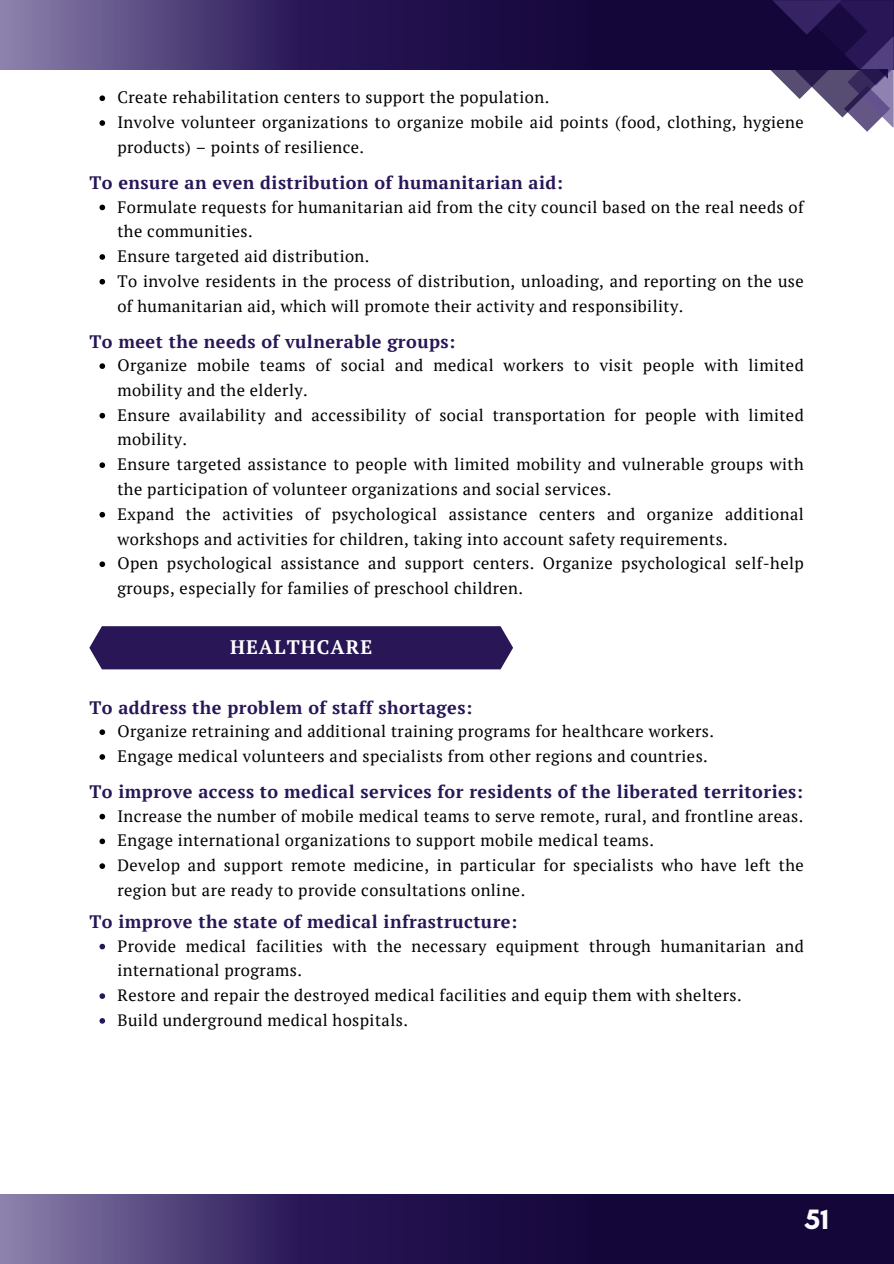
<style>
.page{position:relative;width:894px;height:1264px;background:#fff}
.page>*{position:absolute;margin:0;border:0;box-sizing:border-box;transform-origin:0 0}
.t1{font:700 28.5px "Glacial Indifference";color:#fcfbff}
.t2{font:700 19.5px "PT Serif";letter-spacing:.055em;color:#fff}
.t3{font:700 18px "PT Serif";letter-spacing:.025em;color:#281657}
.t4{font:16.5px/24.8px "PT Serif";letter-spacing:.025em;color:#000}
</style>
<div class="page">
<svg style="left:99px;top:95px;width:6px;height:6px"></svg>
<svg style="left:99px;top:120px;width:6px;height:6px"></svg>
<svg style="left:99px;top:205px;width:6px;height:5px"></svg>
<svg style="left:99px;top:254px;width:6px;height:6px"></svg>
<svg style="left:99px;top:279px;width:6px;height:5px"></svg>
<svg style="left:99px;top:363px;width:6px;height:6px"></svg>
<svg style="left:99px;top:413px;width:6px;height:5px"></svg>
<svg style="left:99px;top:462px;width:6px;height:6px"></svg>
<svg style="left:99px;top:512px;width:6px;height:5px"></svg>
<svg style="left:99px;top:561px;width:6px;height:6px"></svg>
<div style="left:89px;top:626px;width:424px;height:43px;background:#281657"></div>
<svg style="left:99px;top:729px;width:6px;height:6px"></svg>
<svg style="left:99px;top:754px;width:6px;height:5px"></svg>
<svg style="left:99px;top:813px;width:6px;height:6px"></svg>
<svg style="left:99px;top:838px;width:6px;height:6px"></svg>
<svg style="left:99px;top:863px;width:6px;height:6px"></svg>
<svg style="left:99px;top:943px;width:6px;height:6px"></svg>
<svg style="left:99px;top:993px;width:6px;height:5px"></svg>
<svg style="left:99px;top:1018px;width:6px;height:5px"></svg>
<svg style="left:0;top:0;width:731px;height:69px"></svg>
<svg style="left:731px;top:0;width:162px;height:132px"></svg>
<svg style="left:0;top:1194px;width:893px;height:69px"></svg>
<p class="t4" style="left:117px;top:85px;width:433px">Create rehabilitation centers to support the population.</p>
<p class="t4" style="left:117px;top:109px;width:687px">Involve volunteer organizations to organize mobile aid points (food, clothing, hygiene products) – points of resilience.</p>
<p class="t3" style="left:89px;top:170px;width:475px">To ensure an even distribution of humanitarian aid:</p>
<p class="t4" style="left:117px;top:194px;width:687px">Formulate requests for humanitarian aid from the city council based on the real needs of the communities.</p>
<h2 class="t4" style="left:117px;top:243px;width:253px">Ensure targeted aid distribution.</h2>
<p class="t4" style="left:117px;top:268px;width:687px">To involve residents in the process of distribution, unloading, and reporting on the use of humanitarian aid, which will promote their activity and responsibility.</p>
<p class="t3" style="left:89px;top:329px;width:367px">To meet the needs of vulnerable groups:</p>
<p class="t4" style="left:117px;top:352px;width:687px">Organize mobile teams of social and medical workers to visit people with limited mobility and the elderly.</p>
<h2 class="t4" style="left:117px;top:402px;width:687px">Ensure availability and accessibility of social transportation for people with limited mobility.</h2>
<p class="t4" style="left:117px;top:451px;width:687px">Ensure targeted assistance to people with limited mobility and vulnerable groups with the participation of volunteer organizations and social services.</p>
<p class="t4" style="left:117px;top:501px;width:687px">Expand the activities of psychological assistance centers and organize additional workshops and activities for children, taking into account safety requirements.</p>
<p class="t4" style="left:117px;top:550px;width:687px">Open psychological assistance and support centers. Organize psychological self-help groups, especially for families of preschool children.</p>
<p class="t2" style="left:230px;top:634px;width:144px">HEALTHCARE</p>
<p class="t3" style="left:89px;top:695px;width:384px">To address the problem of staff shortages:</p>
<h1 class="t4" style="left:117px;top:718px;width:598px">Organize retraining and additional training programs for healthcare workers.</h1>
<h2 class="t4" style="left:117px;top:743px;width:591px">Engage medical volunteers and specialists from other regions and countries.</h2>
<p class="t3" style="left:89px;top:779px;width:715px">To improve access to medical services for residents of the liberated territories:</p>
<p class="t4" style="left:117px;top:803px;width:687px">Increase the number of mobile medical teams to serve remote, rural, and frontline areas.</p>
<h2 class="t4" style="left:117px;top:827px;width:538px">Engage international organizations to support mobile medical teams.</h2>
<p class="t4" style="left:117px;top:852px;width:687px">Develop and support remote medicine, in particular for specialists who have left the region but are ready to provide consultations online.</p>
<p class="t3" style="left:89px;top:909px;width:429px">To improve the state of medical infrastructure:</p>
<p class="t4" style="left:117px;top:933px;width:687px">Provide medical facilities with the necessary equipment through humanitarian and international programs.</p>
<h2 class="t4" style="left:117px;top:982px;width:625px">Restore and repair the destroyed medical facilities and equip them with shelters.</h2>
<p class="t4" style="left:117px;top:1007px;width:292px">Build underground medical hospitals.</p>
<p class="t1" style="left:804px;top:1201px;width:26px">51</p>
</div>
